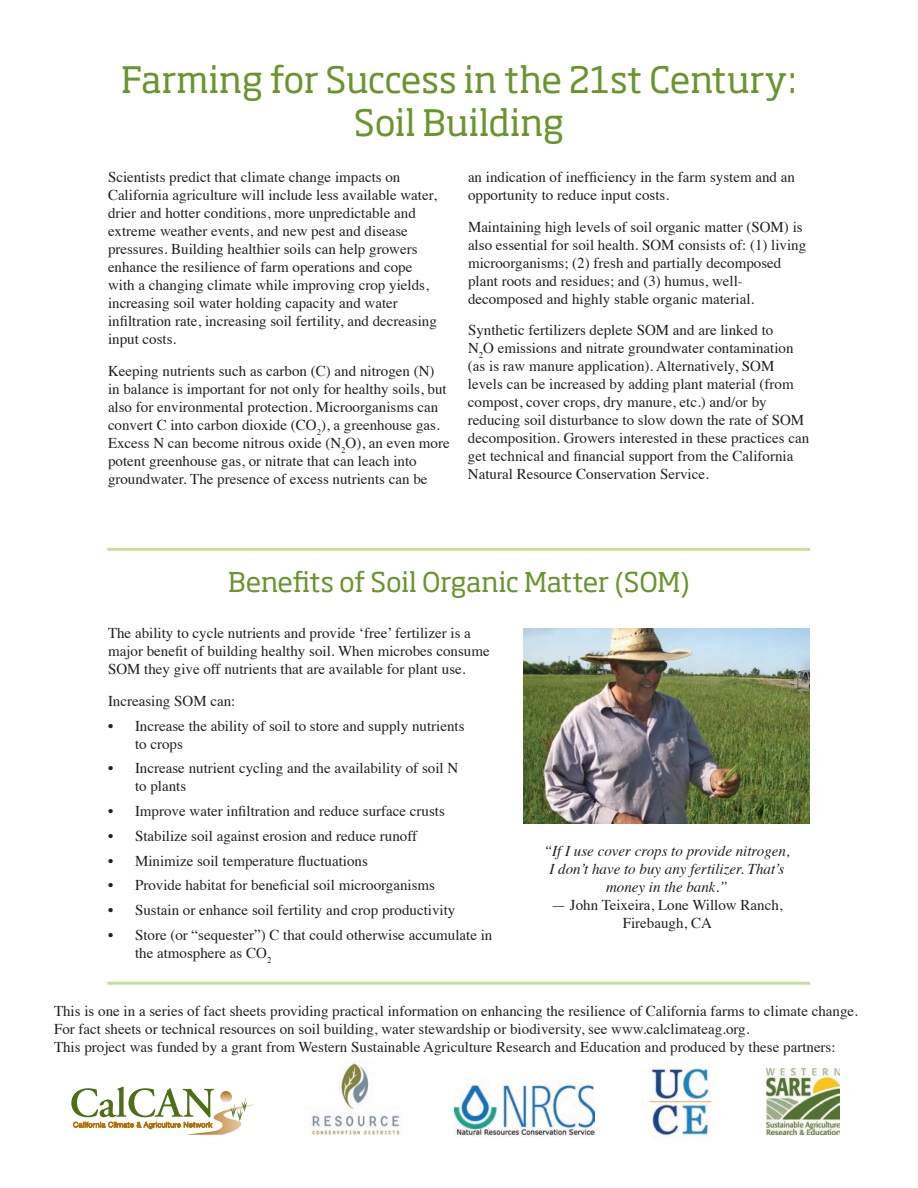
<style>
.page{position:relative;width:918px;height:1188px;background:#fff}
.page>*{position:absolute;margin:0;border:0;box-sizing:border-box;transform-origin:0 0}
.t1{font:36px/43.2px "Soho Std";color:#68962c;text-align:center}
.t2{font:27px "Soho Std";letter-spacing:-.01em;color:#68962c}
.t3{font:15px/18px "Times";color:#231f20}
.t4{font:italic 15px/18px "Times";color:#231f20;text-align:center}
</style>
<div class="page">
<img style="left:524px;top:629px;width:286px;height:194px">
<svg style="left:71px;top:1087px;width:185px;height:48px"></svg>
<img style="left:310px;top:1060px;width:91px;height:76px">
<img style="left:455px;top:1078px;width:139px;height:58px">
<img style="left:641px;top:1068px;width:71px;height:68px">
<img style="left:766px;top:1068px;width:74px;height:67px">
<hr style="left:107px;top:548px;width:703px;height:3px;background:#c6e09a">
<hr style="left:107px;top:982px;width:703px;height:3px;background:#c6e09a">
<h1 class="t1" style="left:121px;top:57px;width:677px">Farming for Success in the 21st Century:<br>Soil Building</h1>
<p class="t3" style="left:108px;top:167px;width:330px">Scientists predict that climate change impacts on California agriculture will include less available water, drier and hotter conditions, more unpredictable and extreme weather events, and new pest and disease pressures. Building healthier soils can help growers enhance the resilience of farm operations and cope with a changing climate while improving crop yields, increasing soil water holding capacity and water infiltration rate, increasing soil fertility, and decreasing input costs.</p>
<p class="t3" style="left:108px;top:360px;width:343px">Keeping nutrients such as carbon (C) and nitrogen (N) in balance is important for not only for healthy soils, but also for environmental protection. Microorganisms can convert C into carbon dioxide (CO<sub>2</sub>), a greenhouse gas.<br>Excess N can become nitrous oxide (N<sub>2</sub>O), an even more potent greenhouse gas, or nitrate that can leach into groundwater. The presence of excess nutrients can be</p>
<p class="t3" style="left:468px;top:167px;width:329px">an indication of inefficiency in the farm system and an opportunity to reduce input costs.</p>
<p class="t3" style="left:468px;top:216px;width:340px">Maintaining high levels of soil organic matter (SOM) is also essential for soil health. SOM consists of: (1) living microorganisms; (2) fresh and partially decomposed plant roots and residues; and (3) humus, well&shy;decomposed and highly stable organic material.</p>
<p class="t3" style="left:468px;top:320px;width:343px">Synthetic fertilizers deplete SOM and are linked to<br>N<sub>2</sub>O emissions and nitrate groundwater contamination (as is raw manure application). Alternatively, SOM levels can be increased by adding plant material (from compost, cover crops, dry manure, etc.) and/or by reducing soil disturbance to slow down the rate of SOM decomposition. Growers interested in these practices can get technical and financial support from the California Natural Resource Conservation Service.</p>
<h2 class="t2" style="left:228px;top:565px;width:463px">Benefits of Soil Organic Matter (SOM)</h2>
<p class="t3" style="left:108px;top:623px;width:383px">The ability to cycle nutrients and provide ‘free’ fertilizer is a major benefit of building healthy soil. When microbes consume<br>SOM they give off nutrients that are available for plant use.</p>
<p class="t3" style="left:108px;top:690px;width:129px">Increasing SOM can:</p>
<p class="t3" style="left:135px;top:715px;width:331px;text-indent:-27px">• Increase the ability of soil to store and supply nutrients to crops</p>
<p class="t3" style="left:135px;top:758px;width:325px;text-indent:-27px">• Increase nutrient cycling and the availability of soil N to plants</p>
<p class="t3" style="left:108px;top:801px;width:338px">• Improve water infiltration and reduce surface crusts</p>
<p class="t3" style="left:108px;top:825px;width:311px">• Stabilize soil against erosion and reduce runoff</p>
<p class="t3" style="left:108px;top:850px;width:261px">• Minimize soil temperature fluctuations</p>
<p class="t3" style="left:108px;top:875px;width:329px">• Provide habitat for beneficial soil microorganisms</p>
<p class="t3" style="left:108px;top:900px;width:349px">• Sustain or enhance soil fertility and crop productivity</p>
<p class="t3" style="left:135px;top:924px;width:359px;text-indent:-27px">• Store (or “sequester”) C that could otherwise accumulate in the atmosphere as CO<sub>2</sub></p>
<p class="t4" style="left:544px;top:841px;width:247px">“If I use cover crops to provide nitrogen,<br>I don’t have to buy any fertilizer. That’s money in the bank.”</p>
<p class="t3" style="left:551px;top:895px;width:233px;text-align:center">— John Teixeira, Lone Willow Ranch,<br>Firebaugh, CA</p>
<p class="t3" style="left:54px;top:1001px;width:806px">This is one in a series of fact sheets providing practical information on enhancing the resilience of California farms to climate change.<br>For fact sheets or technical resources on soil building, water stewardship or biodiversity, see www.calclimateag.org.<br>This project was funded by a grant from Western Sustainable Agriculture Research and Education and produced by these partners:</p>
</div>
